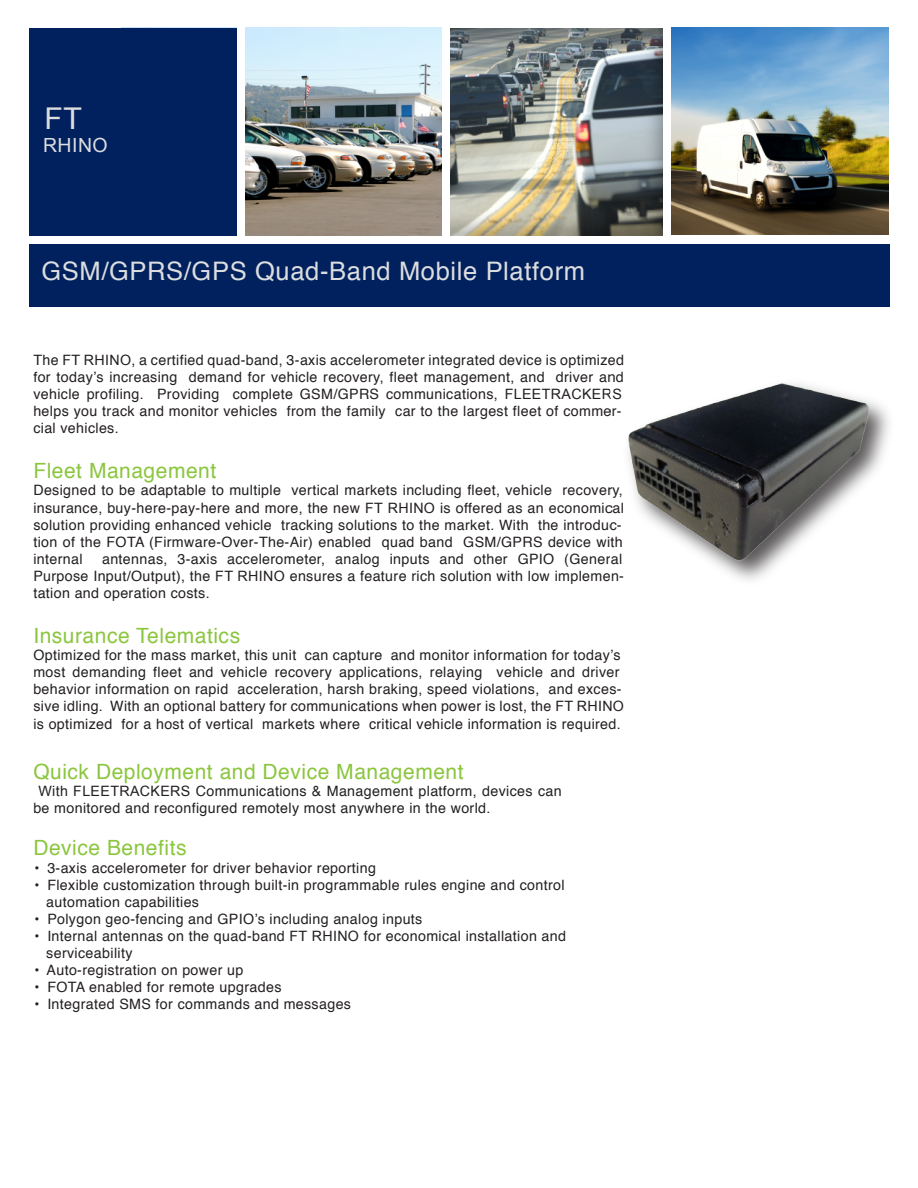
<style>
.page{position:relative;width:918px;height:1188px;background:#fff}
.page>*{position:absolute;margin:0;border:0;box-sizing:border-box;transform-origin:0 0}
.t1{font:30px "Arial";color:#dcdddf}
.t2{font:25.5px "Helvetica";letter-spacing:.025em;color:#dcdddf}
.t3{font:21px "Helvetica";letter-spacing:.025em;color:#8bc63e}
.t4{font:19.5px "Arial";letter-spacing:.025em;color:#dcdddf}
.t5{font:14.25px/17.1px "Helvetica";letter-spacing:.025em;color:#231f20}
.s1{font-family:"Helvetica"}
.s2{font-family:"Arial"}
</style>
<div class="page">
<img style="left:671px;top:27px;width:218px;height:208px">
<img style="left:450px;top:28px;width:213px;height:208px">
<img style="left:245px;top:28px;width:197px;height:208px">
<div style="left:29px;top:244px;width:860px;height:63px;background:#00215d"></div>
<div style="left:29px;top:28px;width:208px;height:208px;background:#00215d"></div>
<img style="left:720px;top:404px;width:169px;height:176px">
<img style="left:628px;top:383px;width:248px;height:183px">
<p class="t1" style="left:44px;top:99px;width:39px">F<span class="s1">T</span></p>
<p class="t4" style="left:43px;top:132px;width:66px">RHINO</p>
<p class="t2" style="left:41px;top:254px;width:545px">GSM/GPRS/GPS Quad-Band Mobile Platform</p>
<p class="t5" style="left:33px;top:352px;width:592px">The <span class="s2">F</span>T <span class="s2">RHINO</span>, a certified quad-band, 3-axis accelerometer integrated device is optimized for today’s increasing demand for vehicle recovery, fleet management, and driver and vehicle profiling. Providing complete GSM/GPRS communications, <span class="s2">FLEETRACKERS </span>helps you track and monitor vehicles from the family car to the largest fleet of commer&shy;cial vehicles.</p>
<p class="t3" style="left:33px;top:457px;width:184px">Fleet Management</p>
<p class="t5" style="left:33px;top:483px;width:592px">Designed to be adaptable to multiple vertical markets including fleet, vehicle recovery, insurance, buy-here-pay-here and more, the new <span class="s2">F</span>T <span class="s2">RHINO</span> is offered as an economical solution providing enhanced vehicle tracking solutions to the market. With the introduc&shy;tion of the FOTA (Firmware-Over-The-Air) enabled quad band GSM/GPRS device with internal</p>
<p class="t5" style="left:33px;top:551px;width:592px;text-indent:69px">antennas, 3-axis accelerometer, analog inputs and other GPIO (General<br>Purpose Input/Output), the <span class="s2">F</span>T <span class="s2">RHINO</span> ensures a feature rich solution with low implemen&shy;tation and operation costs.</p>
<p class="t3" style="left:33px;top:621px;width:208px">Insurance Telematics</p>
<p class="t5" style="left:33px;top:647px;width:592px">Optimized for the mass market, this unit can capture and monitor information for today’s most demanding fleet and vehicle recovery applications, relaying vehicle and driver behavior information on rapid acceleration, harsh braking, speed violations, and exces&shy;sive idling. With an optional battery for communications when power is lost, the <span class="s2">F</span>T <span class="s2">RHINO </span>is optimized for a host of vertical markets where critical vehicle information is required.</p>
<p class="t3" style="left:33px;top:757px;width:432px">Quick Deployment and Device Management</p>
<p class="t5" style="left:33px;top:783px;width:530px;text-indent:5px"><span class="s2">With FLEETRACKERS</span> Communications &amp; Management platform, devices can be monitored and reconfigured remotely most anywhere in the world.</p>
<p class="t3" style="left:33px;top:834px;width:155px">Device Benefits</p>
<p class="t5" style="left:33px;top:860px;width:344px">• 3-axis accelerometer for driver behavior reporting</p>
<p class="t5" style="left:46px;top:877px;width:520px;text-indent:-13px">• Flexible customization through built-in programmable rules engine and control automation capabilities</p>
<p class="t5" style="left:33px;top:911px;width:391px">• Polygon geo-fencing and GPIO’s including analog inputs</p>
<p class="t5" style="left:46px;top:928px;width:521px;text-indent:-13px">• Internal antennas on the quad-band <span class="s2">F</span>T <span class="s2">RHINO</span> for economical installation and serviceability</p>
<p class="t5" style="left:33px;top:962px;width:212px">• Auto-registration on power up</p>
<p class="t5" style="left:33px;top:980px;width:250px">• FOTA enabled for remote upgrades</p>
<p class="t5" style="left:33px;top:997px;width:319px">• Integrated SMS for commands and messages</p>
</div>
